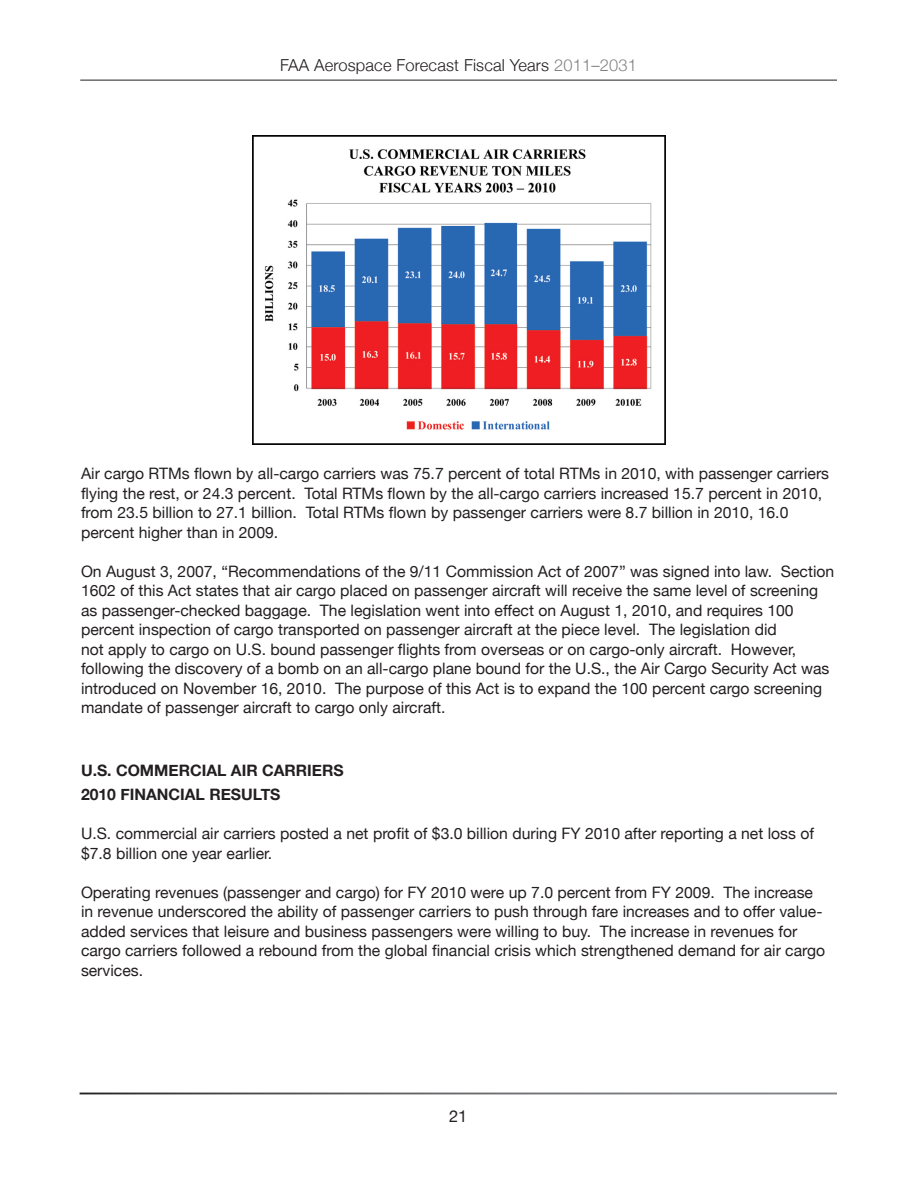
<style>
.page{position:relative;width:918px;height:1188px;background:#fff}
.page>*{position:absolute;margin:0;border:0;box-sizing:border-box;transform-origin:0 0}
.t1{font:300 16.5px "Helvetica Neue";letter-spacing:.01em;color:#231f20}
.t2{font:16.5px "Helvetica Neue";color:#231f20}
.t3{font:15.75px/19.5px "Helvetica Neue";color:#231f20}
.t4{font:700 15.75px/24px "Helvetica Neue";color:#231f20}
.s1{color:#808285}
</style>
<div class="page">
<hr style="left:80px;top:80px;width:757px;height:1px;background:#231f20">
<img style="left:253px;top:135px;width:412px;height:310px">
<p class="t1" style="left:280px;top:55px;width:359px">FAA Aerospace Forecast Fiscal Years <span class="s1">2011–2031</span></p>
<p class="t3" style="left:81px;top:464px;width:750px">Air cargo RTMs flown by all-cargo carriers was 75.7 percent of total RTMs in 2010, with passenger carriers flying the rest, or 24.3 percent. Total RTMs flown by the all-cargo carriers increased 15.7 percent in 2010, from 23.5 billion to 27.1 billion. Total RTMs flown by passenger carriers were 8.7 billion in 2010, 16.0 percent higher than in 2009.</p>
<p class="t3" style="left:81px;top:561px;width:755px">On August 3, 2007, “Recommendations of the 9/11 Commission Act of 2007” was signed into law. Section 1602 of this Act states that air cargo placed on passenger aircraft will receive the same level of screening as passenger-checked baggage. The legislation went into effect on August 1, 2010, and requires 100 percent inspection of cargo transported on passenger aircraft at the piece level. The legislation did<br>not apply to cargo on U.S. bound passenger flights from overseas or on cargo-only aircraft. However, following the discovery of a bomb on an all-cargo plane bound for the U.S., the Air Cargo Security Act was introduced on November 16, 2010. The purpose of this Act is to expand the 100 percent cargo screening mandate of passenger aircraft to cargo only aircraft.</p>
<p class="t4" style="left:81px;top:758px;width:264px">U.S. COMMERCIAL AIR CARRIERS<br>2010 FINANCIAL RESULTS</p>
<p class="t3" style="left:81px;top:824px;width:735px">U.S. commercial air carriers posted a net profit of $3.0 billion during FY 2010 after reporting a net loss of $7.8 billion one year earlier.</p>
<p class="t3" style="left:81px;top:882px;width:746px">Operating revenues (passenger and cargo) for FY 2010 were up 7.0 percent from FY 2009. The increase in revenue underscored the ability of passenger carriers to push through fare increases and to offer value&shy;added services that leisure and business passengers were willing to buy. The increase in revenues for cargo carriers followed a rebound from the global financial crisis which strengthened demand for air cargo services.</p>
<p class="t2" style="left:449px;top:1106px;width:20px">21</p>
</div>
